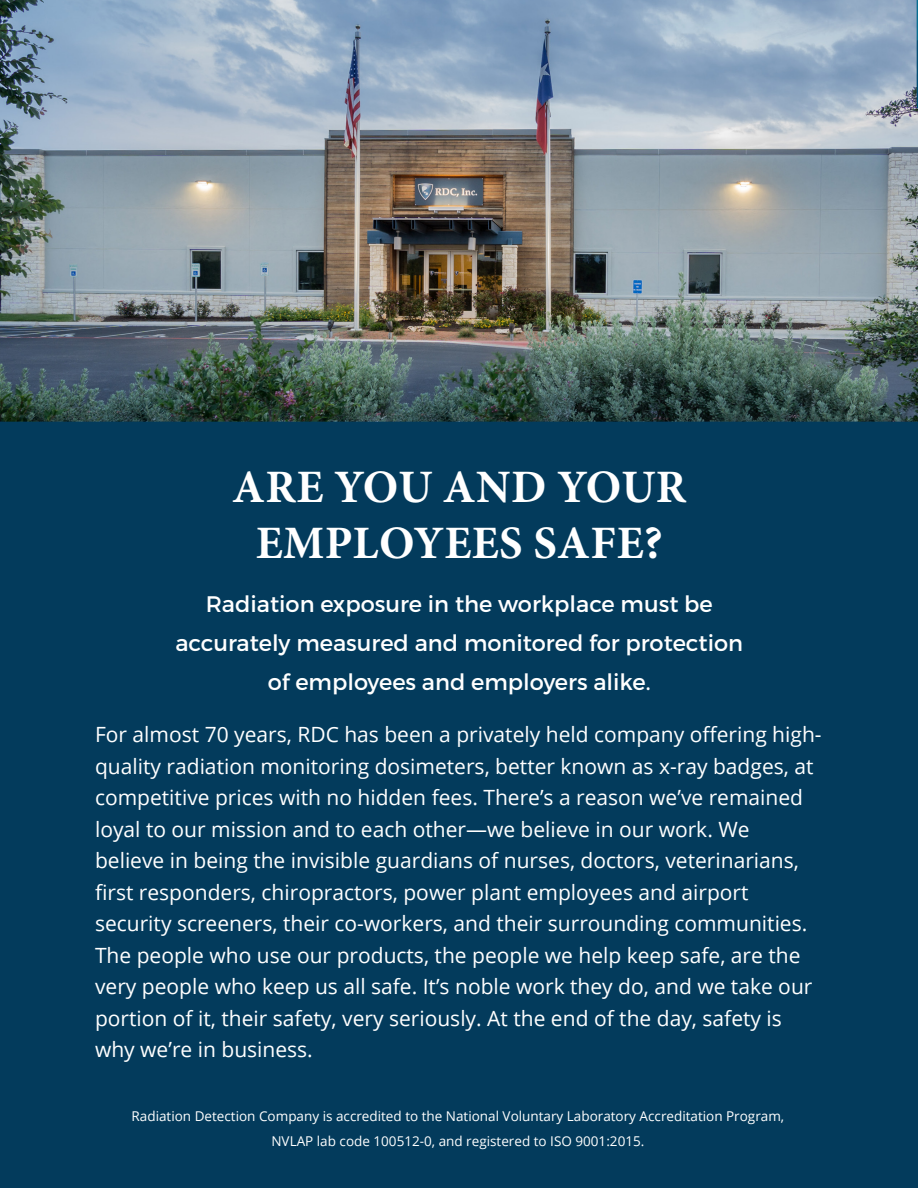
<style>
.page{position:relative;width:918px;height:1188px;background:#fff}
.page>*{position:absolute;margin:0;border:0;box-sizing:border-box;transform-origin:0 0}
.t1{font:700 46.5px "Minion Pro";letter-spacing:.01em;color:#fff}
.t2{font:22.5px "Montserrat";color:#fff}
.t3{font:21px/31.5px "Open Sans";color:#fff}
.t4{font:13.5px "Open Sans";color:#fff}
</style>
<div class="page">
<img style="left:0;top:0;width:918px;height:1188px">
<svg style="left:917px;top:89px;width:1px;height:19px"></svg>
<img style="left:917px;top:0;width:1px;height:89px">
<p class="t1" style="left:232px;top:455px;width:456px">ARE YOU AND YOUR</p>
<p class="t1" style="left:256px;top:510px;width:409px">EMPLOYEES SAFE?</p>
<p class="t2" style="left:206px;top:590px;width:509px">Radiation exposure in the workplace must be</p>
<p class="t2" style="left:175px;top:629px;width:569px">accurately measured and monitored for protection</p>
<p class="t2" style="left:268px;top:668px;width:384px">of employees and employers alike.</p>
<p class="t3" style="left:95px;top:718px;width:728px">For almost 70 years, RDC has been a privately held company offering high&shy;quality radiation monitoring dosimeters, better known as x-ray badges, at competitive prices with no hidden fees. There’s a reason we’ve remained loyal to our mission and to each other—we believe in our work. We believe in being the invisible guardians of nurses, doctors, veterinarians, first responders, chiropractors, power plant employees and airport security screeners, their co-workers, and their surrounding communities.<br>The people who use our products, the people we help keep safe, are the very people who keep us all safe. It’s noble work they do, and we take our portion of it, their safety, very seriously. At the end of the day, safety is why we’re in business.</p>
<p class="t4" style="left:132px;top:1107px;width:654px">Radiation Detection Company is accredited to the National Voluntary Laboratory Accreditation Program,</p>
<p class="t4" style="left:271px;top:1132px;width:374px">NVLAP lab code 100512-0, and registered to ISO 9001:2015.</p>
</div>
